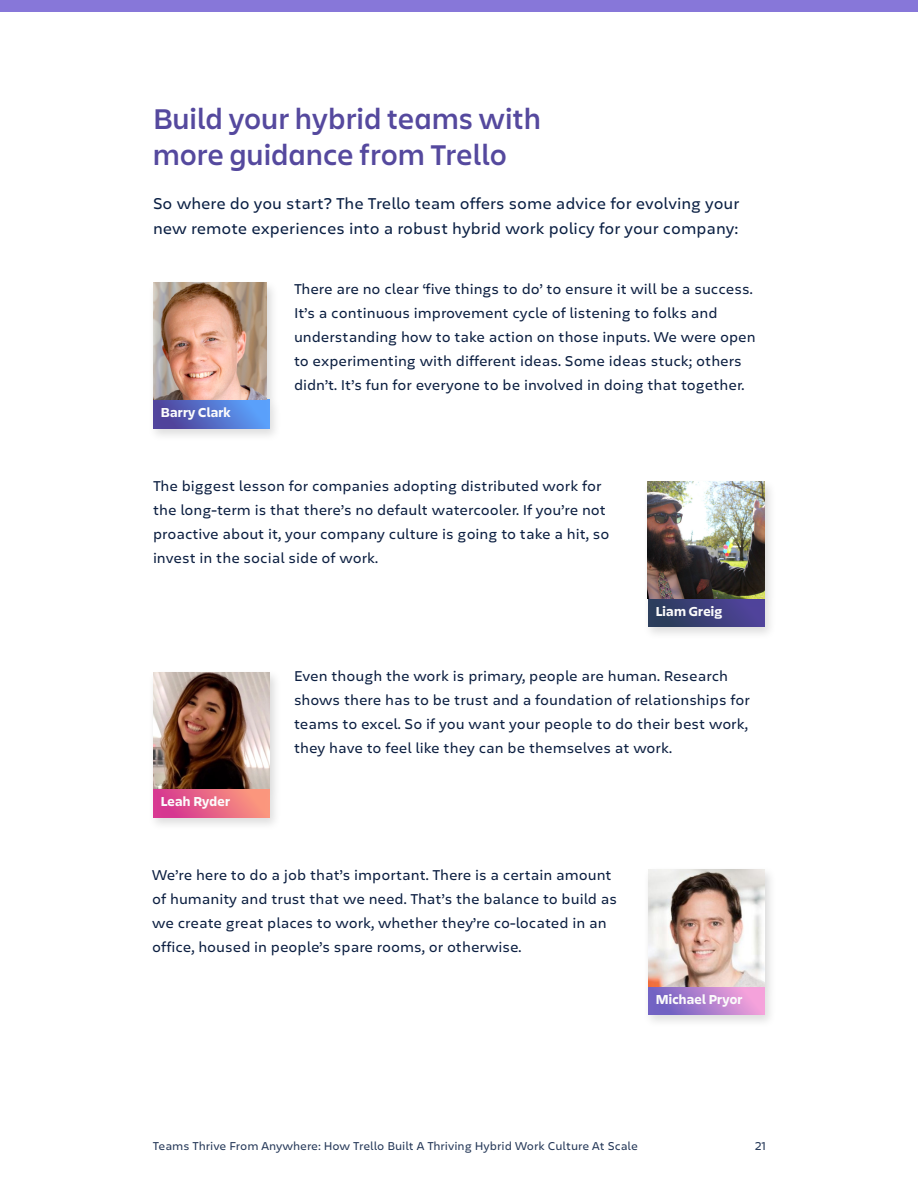
<style>
.page{position:relative;width:918px;height:1188px;background:#fff}
.page>*{position:absolute;margin:0;border:0;box-sizing:border-box;transform-origin:0 0}
.t1{font:600 30px/36px "Charlie Display";letter-spacing:.02em;color:#55499e}
.t2{font:16.5px/25.5px "Charlie Text";color:#091e42}
.t3{font:15px/24px "Charlie Text";color:#0c1f41}
.t4{font:700 13.65px "Charlie Display";letter-spacing:.02em;color:#fff}
.t5{font:12px "Charlie Text";color:#253858}
</style>
<div class="page">
<div style="left:0;top:0;width:918px;height:12px;background:#8777d9"></div>
<div style="left:147px;top:279px;width:135px;height:163px;background:#000;opacity:.15"></div>
<div style="left:153px;top:400px;width:117px;height:28px;background:linear-gradient(to right,#4f3a92,#5ba8ff)"></div>
<img style="left:153px;top:283px;width:114px;height:117px">
<div style="left:642px;top:478px;width:135px;height:163px;background:#000;opacity:.15"></div>
<div style="left:648px;top:599px;width:117px;height:28px;background:linear-gradient(to right,#273c55,#5243a0)"></div>
<img style="left:648px;top:482px;width:117px;height:117px">
<div style="left:642px;top:865px;width:135px;height:163px;background:#000;opacity:.15"></div>
<svg style="left:648px;top:986px;width:117px;height:29px;background:#b383cd"></svg>
<img style="left:648px;top:869px;width:117px;height:117px">
<div style="left:147px;top:668px;width:135px;height:163px;background:#000;opacity:.15"></div>
<div style="left:153px;top:789px;width:117px;height:28px;background:linear-gradient(to right,#d33092,#fe9e7c)"></div>
<img style="left:153px;top:672px;width:117px;height:117px">
<h1 class="t1" style="left:153px;top:100px;width:389px">Build your hybrid teams with more guidance from Trello</h1>
<p class="t2" style="left:153px;top:190px;width:588px">So where do you start? The Trello team offers some advice for evolving your new remote experiences into a robust hybrid work policy for your company:</p>
<p class="t4" style="left:161px;top:403px;width:72px">Barry Clark</p>
<p class="t3" style="left:294px;top:276px;width:463px">There are no clear ‘five things to do’ to ensure it will be a success.<br>It’s a continuous improvement cycle of listening to folks and understanding how to take action on those inputs. We were open to experimenting with different ideas. Some ideas stuck; others didn’t. It’s fun for everyone to be involved in doing that together.</p>
<p class="t3" style="left:153px;top:473px;width:458px">The biggest lesson for companies adopting distributed work for the long-term is that there’s no default watercooler. If you’re not proactive about it, your company culture is going to take a hit, so invest in the social side of work.</p>
<p class="t4" style="left:656px;top:602px;width:68px">Liam Greig</p>
<p class="t4" style="left:161px;top:792px;width:71px">Leah Ryder</p>
<p class="t3" style="left:294px;top:663px;width:457px">Even though the work is primary, people are human. Research shows there has to be trust and a foundation of relationships for teams to excel. So if you want your people to do their best work, they have to feel like they can be themselves at work.</p>
<p class="t3" style="left:152px;top:862px;width:466px">We’re here to do a job that’s important. There is a certain amount of humanity and trust that we need. That’s the balance to build as we create great places to work, whether they’re co-located in an office, housed in people’s spare rooms, or otherwise.</p>
<p class="t4" style="left:656px;top:990px;width:88px">Michael Pryor</p>
<p class="t5" style="left:153px;top:1137px;width:486px">Teams Thrive From Anywhere: How Trello Built A Thriving Hybrid Work Culture At Scale</p>
<p class="t5" style="left:755px;top:1137px;width:13px">21</p>
</div>
